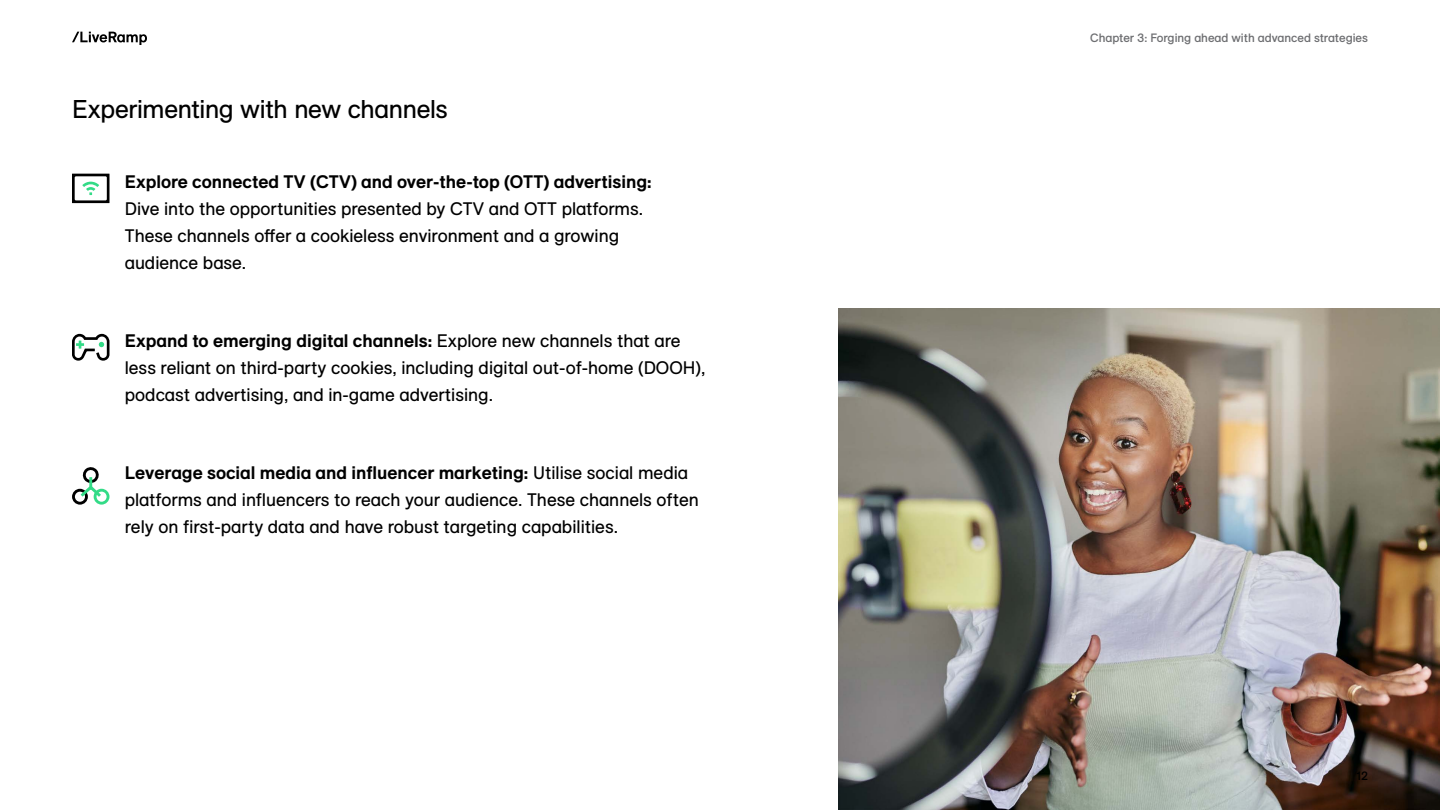
<style>
.page{position:relative;width:1440px;height:810px;background:#fff}
.page>*{position:absolute;margin:0;border:0;box-sizing:border-box;transform-origin:0 0}
.t1{font:25.5px "Live Ramp Sans";letter-spacing:-.015em;color:#000}
.t2{font:18px/27px "Live Ramp Sans";color:#000}
.t3{font:700 18px "Live Ramp Sans";color:#000}
.t4{font:12px "Live Ramp Sans";color:#6d6e71}
.t5{font:12px "Live Ramp Sans";color:#000}
.s1{font-weight:700}
</style>
<div class="page">
<svg style="left:72px;top:174px;width:37px;height:29px"></svg>
<svg style="left:72px;top:334px;width:38px;height:27px"></svg>
<svg style="left:72px;top:467px;width:38px;height:38px"></svg>
<img style="left:839px;top:308px;width:601px;height:502px">
<svg style="left:72px;top:32px;width:75px;height:13px"></svg>
<h1 class="t1" style="left:72px;top:91px;width:377px">Experimenting with new channels</h1>
<p class="t3" style="left:125px;top:168px;width:528px">Explore connected TV (CTV) and over-the-top (OTT) advertising:</p>
<p class="t2" style="left:125px;top:195px;width:520px">Dive into the opportunities presented by CTV and OTT platforms.<br>These channels offer a cookieless environment and a growing audience base.</p>
<p class="t2" style="left:125px;top:327px;width:582px"><span class="s1">Expand to emerging digital channels:</span> Explore new channels that are less reliant on third-party cookies, including digital out-of-home (DOOH), podcast advertising, and in-game advertising.</p>
<p class="t2" style="left:125px;top:459px;width:575px"><span class="s1">Leverage social media and influencer marketing:</span> Utilise social media platforms and influencers to reach your audience. These channels often rely on first-party data and have robust targeting capabilities.</p>
<p class="t4" style="left:1090px;top:29px;width:279px">Chapter 3: Forging ahead with advanced strategies</p>
<p class="t5" style="left:1357px;top:767px;width:13px">12</p>
</div>
